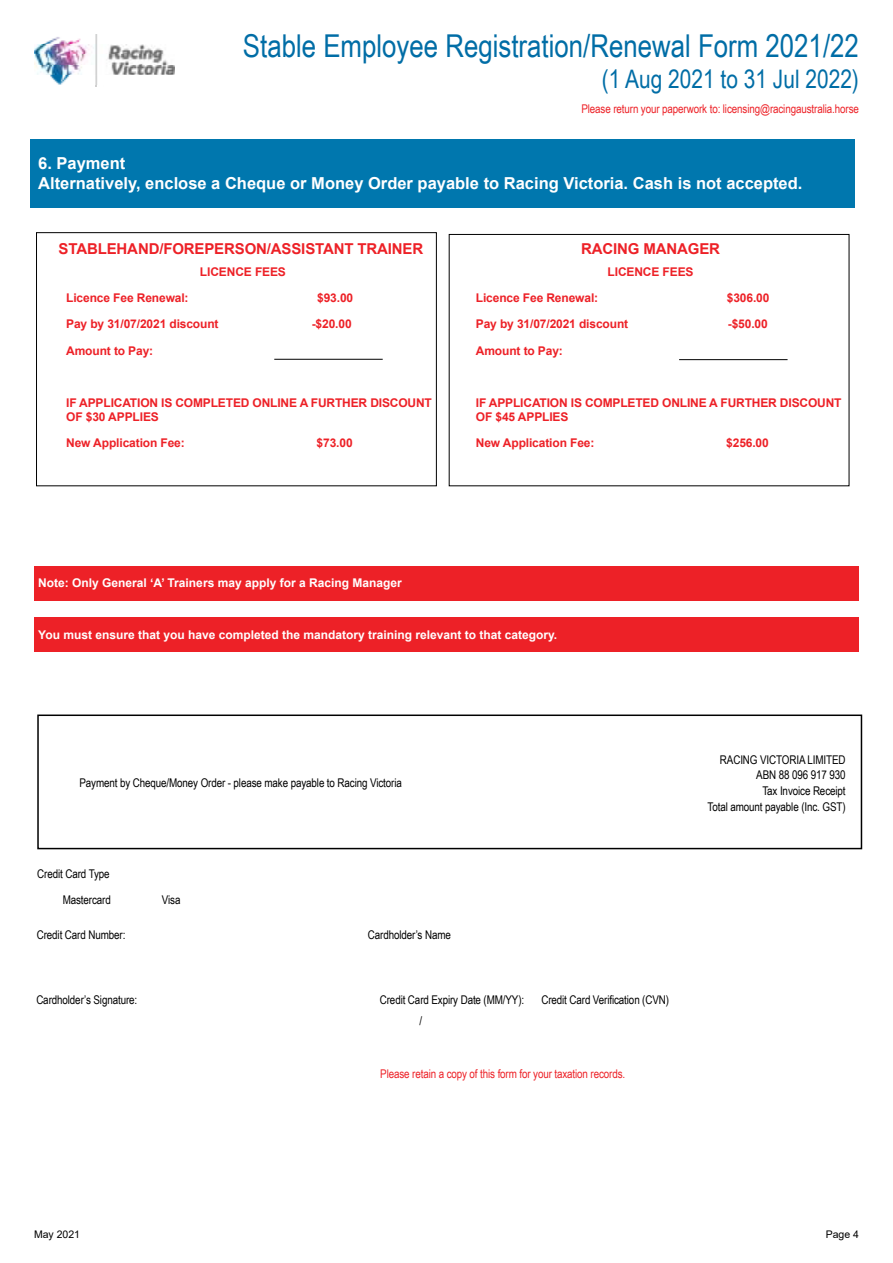
<style>
.page{position:relative;width:893px;height:1263px;background:#fff}
.page>*{position:absolute;margin:0;border:0;box-sizing:border-box;transform-origin:0 0}
.t1{font:31.5px "Arial Narrow";color:#006da6}
.t2{font:25.5px "Arial Narrow";color:#006da6}
.t3{font:700 16.5px/19.8px "Arial";color:#fff}
.t4{font:700 15px "Arial";letter-spacing:-.01em;color:#ed2127}
.t5{font:700 12px/13.5px "Arial";letter-spacing:-.01em;color:#ed2127}
.t6{font:12px/15.8px "Arial Narrow";letter-spacing:-.01em;color:#000;text-align:right}
.t7{font:700 12px "Arial";color:#fff}
.t8{font:12px "Arial Narrow";letter-spacing:-.01em;color:#ed2127}
.t9{font:10.5px "Arial";color:#000}
</style>
<div class="page">
<img style="left:34px;top:34px;width:140px;height:53px">
<div style="left:30px;top:139px;width:825px;height:68px;background:#0077ae"></div>
<div style="left:37px;top:714px;width:825px;height:135px;border:2px solid #000"></div>
<div style="left:34px;top:618px;width:825px;height:34px;background:#ed2127"></div>
<div style="left:34px;top:566px;width:825px;height:34px;background:#ed2127"></div>
<hr style="left:274px;top:359px;width:109px;height:1px;background:#000">
<hr style="left:679px;top:359px;width:108px;height:1px;background:#000">
<div style="left:36px;top:232px;width:401px;height:254px;border:1px solid #000"></div>
<div style="left:449px;top:234px;width:400px;height:252px;border:1px solid #000"></div>
<h1 class="t1" style="left:243px;top:23px;width:617px">Stable Employee Registration/Renewal Form 2021/22</h1>
<h2 class="t2" style="left:602px;top:61px;width:258px">(1 Aug 2021 to 31 Jul 2022)</h2>
<p class="t8" style="left:581px;top:100px;width:279px">Please return your paperwork to: licensing@racingaustralia.horse</p>
<h3 class="t3" style="left:38px;top:154px;width:766px">6. Payment<br>Alternatively, enclose a Cheque or Money Order payable to Racing Victoria. Cash is not accepted.</h3>
<p class="t4" style="left:59px;top:238px;width:366px">STABLEHAND/FOREPERSON/ASSISTANT TRAINER</p>
<p class="t5" style="left:200px;top:265px;width:88px">LICENCE FEES</p>
<p class="t5" style="left:66px;top:291px;width:124px">Licence Fee Renewal:</p>
<p class="t5" style="left:317px;top:291px;width:38px">$93.00</p>
<p class="t5" style="left:66px;top:317px;width:154px">Pay by 31/07/2021 discount</p>
<p class="t5" style="left:312px;top:317px;width:41px">-$20.00</p>
<p class="t5" style="left:66px;top:344px;width:89px">Amount to Pay:</p>
<p class="t5" style="left:66px;top:396px;width:367px">IF APPLICATION IS COMPLETED ONLINE A FURTHER DISCOUNT<br>OF $30 APPLIES</p>
<p class="t5" style="left:66px;top:436px;width:120px">New Application Fee:</p>
<p class="t5" style="left:317px;top:436px;width:38px">$73.00</p>
<p class="t4" style="left:581px;top:238px;width:140px">RACING MANAGER</p>
<p class="t5" style="left:608px;top:265px;width:88px">LICENCE FEES</p>
<p class="t5" style="left:476px;top:291px;width:124px">Licence Fee Renewal:</p>
<p class="t5" style="left:727px;top:291px;width:44px">$306.00</p>
<p class="t5" style="left:476px;top:317px;width:154px">Pay by 31/07/2021 discount</p>
<p class="t5" style="left:728px;top:317px;width:41px">-$50.00</p>
<p class="t5" style="left:476px;top:344px;width:89px">Amount to Pay:</p>
<p class="t5" style="left:476px;top:396px;width:367px">IF APPLICATION IS COMPLETED ONLINE A FURTHER DISCOUNT<br>OF $45 APPLIES</p>
<p class="t5" style="left:476px;top:436px;width:120px">New Application Fee:</p>
<p class="t5" style="left:726px;top:436px;width:44px">$256.00</p>
<p class="t7" style="left:38px;top:575px;width:365px">Note: Only General ‘A’ Trainers may apply for a Racing Manager</p>
<p class="t7" style="left:38px;top:626px;width:520px">You must ensure that you have completed the mandatory training relevant to that category.</p>
<p class="t6" style="left:79px;top:774px;width:324px">Payment by Cheque/Money Order - please make payable to Racing Victoria</p>
<p class="t6" style="left:37px;top:865px;width:74px">Credit Card Type</p>
<p class="t6" style="left:63px;top:892px;width:50px">Mastercard</p>
<p class="t6" style="left:162px;top:892px;width:20px">Visa</p>
<p class="t6" style="left:37px;top:926px;width:90px">Credit Card Number:</p>
<p class="t6" style="left:36px;top:991px;width:102px">Cardholder’s Signature:</p>
<p class="t6" style="left:368px;top:926px;width:85px">Cardholder’s Name</p>
<p class="t6" style="left:420px;top:988px;width:106px;line-height:21.5px;text-align:left;text-indent:-40px">Credit Card Expiry Date (MM/YY): /</p>
<p class="t6" style="left:541px;top:991px;width:129px">Credit Card Verification (CVN)</p>
<p class="t8" style="left:380px;top:1065px;width:247px">Please retain a copy of this form for your taxation records.</p>
<p class="t6" style="left:708px;top:751px;width:140px">RACING VICTORIA LIMITED<br>ABN 88 096 917 930<br>Tax Invoice Receipt<br>Total amount payable (Inc. GST)</p>
<p class="t9" style="left:34px;top:1227px;width:48px">May 2021</p>
<p class="t9" style="left:826px;top:1227px;width:35px">Page 4</p>
</div>
